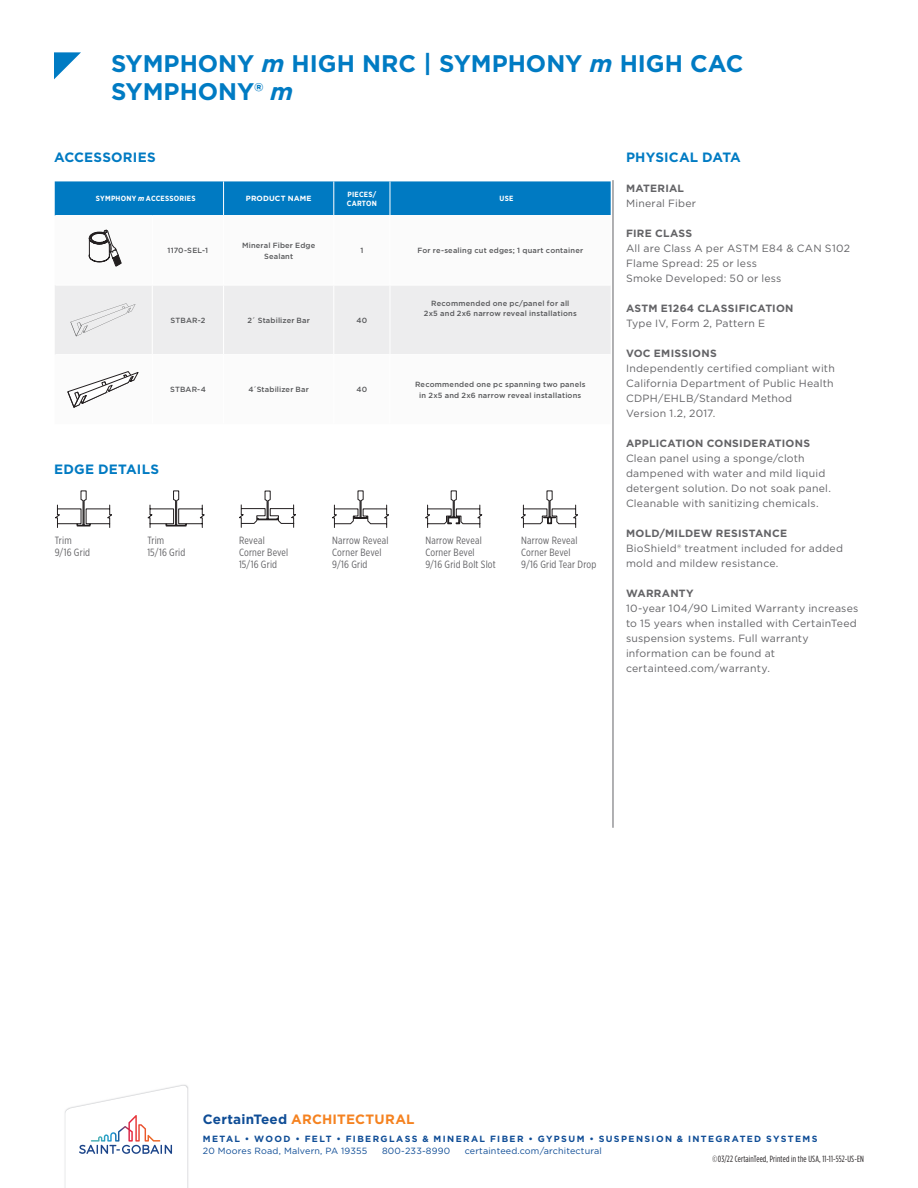
<style>
.page{position:relative;width:918px;height:1188px;background:#fff}
.page>*{position:absolute;margin:0;border:0;box-sizing:border-box;transform-origin:0 0}
.t1{font:700 24px/28.8px "Gotham";color:#007bc3}
.t2{font:700 13.5px "Gotham";letter-spacing:.015em;color:#f58220}
.t3{font:700 13.5px "Gotham";letter-spacing:.02em;color:#007ac2}
.t4{font:700 13.5px "Gotham";letter-spacing:.015em;color:#007bc3}
.t5{font:10.5px/15px "Gotham";letter-spacing:.02em;color:#636366}
.t6{font:10.5px/12px "Gotham X Narrow";letter-spacing:.02em;color:#636366}
.t7{font:700 10.5px "Gotham";letter-spacing:.025em;color:#636366}
.t8{font:700 9px "Gotham";letter-spacing:.15em;color:#0f4d96}
.t9{font:9px "Gotham";letter-spacing:.02em;color:#0f4d96}
.t10{font:9px "Gotham Condensed";letter-spacing:.015em;color:#231f20}
.t11{font:500 7.5px/10.5px "Gotham";letter-spacing:.025em;color:#57585a;text-align:center}
.t12{font:700 7.5px/9px "Gotham Narrow";letter-spacing:.03em;color:#fff}
.t13{font:700 7.5px "Gotham";letter-spacing:.02em;color:#fff}
.s1{font-style:italic}
.s2{color:#0f4d96}
</style>
<div class="page">
<hr style="left:613px;top:180px;width:1px;height:648px;background:#636366">
<div style="left:55px;top:181px;width:556px;height:35px;background:#007ac2"></div>
<hr style="left:223px;top:181px;width:1px;height:34px;background:#fff">
<hr style="left:333px;top:181px;width:1px;height:34px;background:#fff">
<hr style="left:390px;top:181px;width:1px;height:34px;background:#fff">
<hr style="left:56px;top:215px;width:96px;height:1px;background:#fff">
<hr style="left:152px;top:215px;width:72px;height:1px;background:#fff">
<hr style="left:224px;top:215px;width:110px;height:1px;background:#fff">
<hr style="left:334px;top:215px;width:56px;height:1px;background:#fff">
<hr style="left:390px;top:215px;width:222px;height:1px;background:#fff">
<svg style="left:89px;top:229px;width:33px;height:38px"></svg>
<div style="left:55px;top:285px;width:556px;height:69px;background:#ededee"></div>
<svg style="left:67px;top:371px;width:71px;height:37px"></svg>
<img style="left:64px;top:1084px;width:125px;height:104px">
<svg style="left:65px;top:1085px;width:122px;height:103px"></svg>
<svg style="left:54px;top:52px;width:27px;height:27px"></svg>
<svg style="left:55px;top:491px;width:57px;height:37px"></svg>
<svg style="left:239px;top:491px;width:57px;height:37px"></svg>
<svg style="left:332px;top:491px;width:57px;height:37px"></svg>
<svg style="left:425px;top:491px;width:57px;height:37px"></svg>
<svg style="left:521px;top:491px;width:57px;height:37px"></svg>
<svg style="left:148px;top:491px;width:56px;height:37px"></svg>
<h1 class="t1" style="left:111px;top:49px;width:634px">SYMPHONY <span class="s1">m</span> HIGH NRC | SYMPHONY <span class="s1">m</span> HIGH CAC<br>SYMPHONY® <span class="s1">m</span></h1>
<p class="t3" style="left:54px;top:148px;width:103px">ACCESSORIES</p>
<p class="t12" style="left:96px;top:194px;width:101px">SYMPHONY <span class="s1">m</span> ACCESSORIES</p>
<p class="t13" style="left:246px;top:194px;width:67px">PRODUCT NAME</p>
<p class="t12" style="left:347px;top:190px;width:32px">PIECES/<br>CARTON</p>
<p class="t12" style="left:500px;top:194px;width:15px">USE</p>
<p class="t11" style="left:168px;top:245px;width:42px">1170-SEL-1</p>
<p class="t11" style="left:242px;top:240px;width:75px">Mineral Fiber Edge<br>Sealant</p>
<p class="t11" style="left:360px;top:245px;width:4px">1</p>
<p class="t11" style="left:417px;top:245px;width:167px">For re-sealing cut edges; 1 quart container</p>
<p class="t11" style="left:171px;top:315px;width:36px">STBAR-2</p>
<p class="t11" style="left:247px;top:315px;width:64px">2´ Stabilizer Bar</p>
<p class="t11" style="left:357px;top:315px;width:12px">40</p>
<p class="t11" style="left:424px;top:298px;width:154px">Recommended one pc/panel for all<br>2x5 and 2x6 narrow reveal installations</p>
<p class="t11" style="left:170px;top:384px;width:37px">STBAR-4</p>
<p class="t11" style="left:248px;top:384px;width:62px">4´Stabilizer Bar</p>
<p class="t11" style="left:357px;top:384px;width:12px">40</p>
<p class="t11" style="left:415px;top:379px;width:172px">Recommended one pc spanning two panels in 2x5 and 2x6 narrow reveal installations</p>
<p class="t3" style="left:54px;top:461px;width:107px">EDGE DETAILS</p>
<p class="t6" style="left:55px;top:534px;width:37px">Trim<br>9/16 Grid</p>
<p class="t6" style="left:239px;top:534px;width:51px">Reveal<br>Corner Bevel<br>15/16 Grid</p>
<p class="t6" style="left:332px;top:534px;width:58px">Narrow Reveal<br>Corner Bevel<br>9/16 Grid</p>
<p class="t6" style="left:425px;top:534px;width:72px">Narrow Reveal<br>Corner Bevel<br>9/16 Grid Bolt Slot</p>
<p class="t6" style="left:521px;top:534px;width:77px">Narrow Reveal<br>Corner Bevel<br>9/16 Grid Tear Drop</p>
<p class="t6" style="left:147px;top:534px;width:40px">Trim<br>15/16 Grid</p>
<p class="t4" style="left:626px;top:148px;width:116px">PHYSICAL DATA</p>
<p class="t7" style="left:626px;top:181px;width:60px">MATERIAL</p>
<p class="t5" style="left:626px;top:196px;width:72px">Mineral Fiber</p>
<p class="t7" style="left:626px;top:226px;width:68px">FIRE CLASS</p>
<p class="t5" style="left:626px;top:241px;width:226px">All are Class A per ASTM E84 &amp; CAN S102<br>Flame Spread: 25 or less<br>Smoke Developed: 50 or less</p>
<p class="t7" style="left:626px;top:301px;width:169px">ASTM E1264 CLASSIFICATION</p>
<p class="t5" style="left:626px;top:316px;width:141px">Type IV, Form 2, Pattern E</p>
<p class="t7" style="left:626px;top:346px;width:92px">VOC EMISSIONS</p>
<p class="t5" style="left:626px;top:361px;width:210px">Independently certified compliant with<br>California Department of Public Health<br>CDPH/EHLB/Standard Method<br>Version 1.2, 2017.</p>
<p class="t7" style="left:626px;top:436px;width:186px">APPLICATION CONSIDERATIONS</p>
<p class="t5" style="left:626px;top:451px;width:206px">Clean panel using a sponge/cloth dampened with water and mild liquid detergent solution. Do not soak panel.<br>Cleanable with sanitizing chemicals.</p>
<p class="t7" style="left:626px;top:526px;width:163px">MOLD/MILDEW RESISTANCE</p>
<p class="t5" style="left:626px;top:541px;width:219px">BioShield® treatment included for added mold and mildew resistance.</p>
<p class="t7" style="left:626px;top:586px;width:69px">WARRANTY</p>
<p class="t5" style="left:626px;top:601px;width:234px">10-year 104/90 Limited Warranty increases to 15 years when installed with CertainTeed suspension systems. Full warranty information can be found at certainteed.com/warranty.</p>
<p class="t2" style="left:203px;top:1111px;width:213px"><span class="s2">CertainTeed</span> ARCHITECTURAL</p>
<p class="t8" style="left:203px;top:1133px;width:616px">METAL • WOOD • FELT • FIBERGLASS &amp; MINERAL FIBER • GYPSUM • SUSPENSION &amp; INTEGRATED SYSTEMS</p>
<p class="t9" style="left:203px;top:1145px;width:166px">20 Moores Road, Malvern, PA 19355</p>
<p class="t9" style="left:382px;top:1145px;width:69px">800-233-8990</p>
<p class="t9" style="left:465px;top:1145px;width:139px">certainteed.com/architectural</p>
<p class="t10" style="left:712px;top:1154px;width:153px">©03/22 CertainTeed, Printed in the USA, 11-11-552-US-EN</p>
</div>
